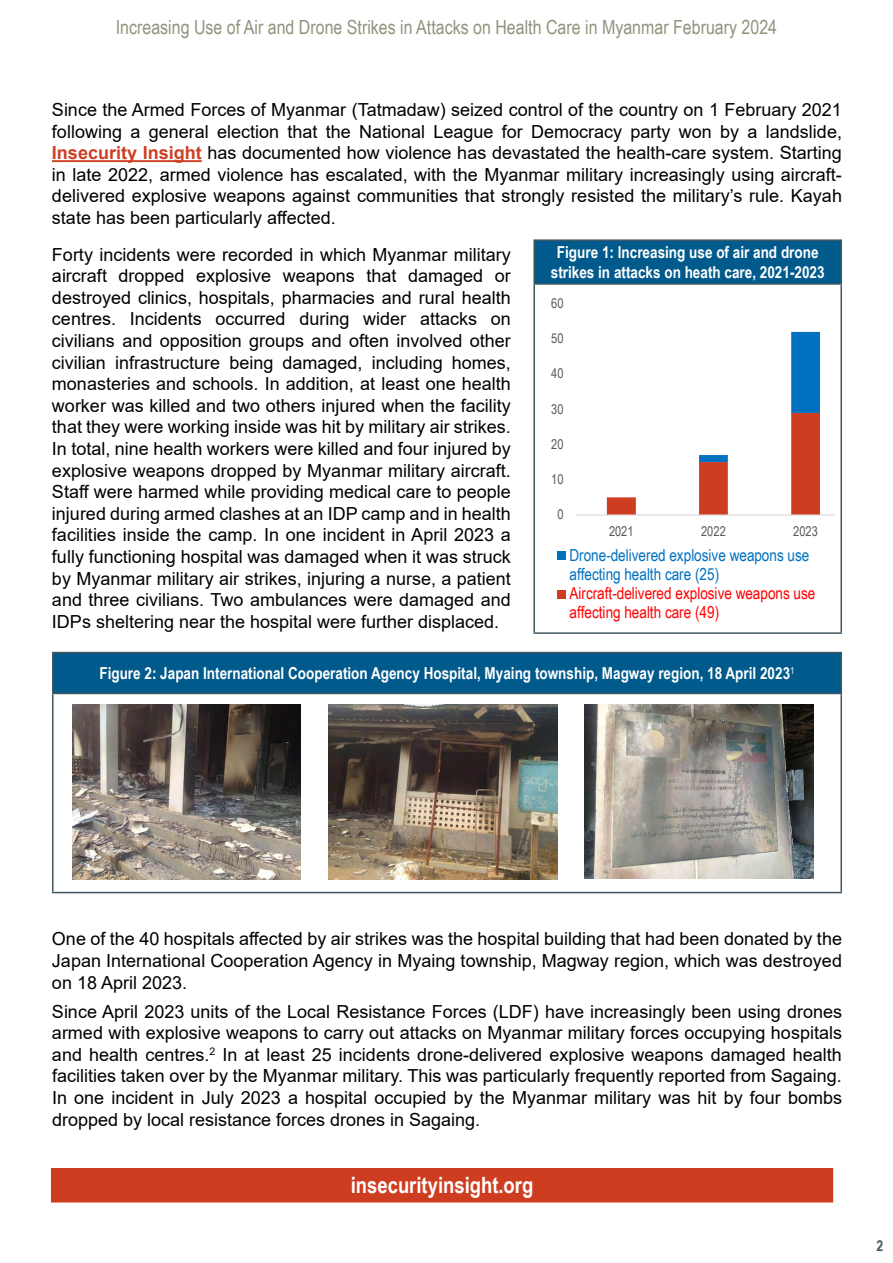
<style>
.page{position:relative;width:893px;height:1263px;background:#fff}
.page>*{position:absolute;margin:0;border:0;box-sizing:border-box;transform-origin:0 0}
.t1{font:700 22.5px "Arial Narrow";color:#fff}
.t2{font:19.5px "Arial Narrow";color:#94937d}
.t3{font:18px/21.6px "Arial";color:#000;text-align:justify}
.t4{font:700 16.5px/19.8px "Arial Narrow";color:#fff;text-align:center}
.t5{font:16.5px/18.9px "Arial Narrow";color:#f00}
.t6{font:16.5px/18.9px "Arial Narrow";color:#0070c0}
.t7{font:700 15px "Arial Narrow";color:#435761}
.t8{font:13.5px "Arial Narrow";letter-spacing:-.005em;color:#595959}
.s1{font-weight:700;color:#cf3d21}
</style>
<div class="page">
<hr style="left:52px;top:160px;width:150px;height:2px;background:#cf3d21">
<div style="left:53px;top:652px;width:788px;height:41px;background:#005a8c"></div>
<hr style="left:52px;top:652px;width:790px;height:1px;background:#435761">
<hr style="left:52px;top:653px;width:1px;height:40px;background:#435761">
<hr style="left:840px;top:653px;width:2px;height:40px;background:#435761">
<hr style="left:52px;top:693px;width:790px;height:1px;background:#435761">
<hr style="left:52px;top:694px;width:1px;height:198px;background:#435761">
<hr style="left:840px;top:694px;width:2px;height:198px;background:#435761">
<hr style="left:52px;top:892px;width:790px;height:1px;background:#435761">
<div style="left:52px;top:1169px;width:780px;height:33px;background:#cf3d21"></div>
<div style="left:51px;top:1168px;width:782px;height:34px;border:2px solid #cf3d21"></div>
<img style="left:328px;top:704px;width:230px;height:175px">
<img style="left:73px;top:704px;width:227px;height:175px">
<img style="left:584px;top:704px;width:230px;height:175px">
<div style="left:534px;top:240px;width:307px;height:44px;background:#005a8c"></div>
<hr style="left:533px;top:239px;width:309px;height:2px;background:#435761">
<hr style="left:533px;top:241px;width:2px;height:42px;background:#435761">
<hr style="left:840px;top:241px;width:2px;height:42px;background:#435761">
<hr style="left:533px;top:283px;width:309px;height:2px;background:#435761">
<hr style="left:533px;top:285px;width:2px;height:347px;background:#435761">
<hr style="left:840px;top:285px;width:2px;height:347px;background:#435761">
<hr style="left:533px;top:632px;width:309px;height:2px;background:#435761">
<svg style="left:607px;top:332px;width:213px;height:182px"></svg>
<hr style="left:575px;top:514px;width:259px;height:2px;background:#d9d9d9">
<div style="left:557px;top:552px;width:9px;height:8px;background:#0070c0"></div>
<div style="left:557px;top:590px;width:9px;height:8px;background:#cf3d21"></div>
<p class="t2" style="left:116px;top:13px;width:663px">Increasing Use of Air and Drone Strikes in Attacks on Health Care in Myanmar February 2024</p>
<p class="t3" style="left:52px;top:99px;width:791px">Since the Armed Forces of Myanmar (Tatmadaw) seized control of the country on 1 February 2021 following a general election that the National League for Democracy party won by a landslide, <span class="s1">Insecurity Insight</span> has documented how violence has devastated the health-care system. Starting in late 2022, armed violence has escalated, with the Myanmar military increasingly using aircraft&shy;delivered explosive weapons against communities that strongly resisted the military’s rule. Kayah state has been particularly affected.</p>
<p class="t3" style="left:52px;top:243px;width:460px">Forty incidents were recorded in which Myanmar military aircraft dropped explosive weapons that damaged or destroyed clinics, hospitals, pharmacies and rural health centres. Incidents occurred during wider attacks on civilians and opposition groups and often involved other civilian infrastructure being damaged, including homes, monasteries and schools. In addition, at least one health worker was killed and two others injured when the facility that they were working inside was hit by military air strikes.<br>In total, nine health workers were killed and four injured by explosive weapons dropped by Myanmar military aircraft.<br>Staff were harmed while providing medical care to people injured during armed clashes at an IDP camp and in health facilities inside the camp. In one incident in April 2023 a fully functioning hospital was damaged when it was struck by Myanmar military air strikes, injuring a nurse, a patient and three civilians. Two ambulances were damaged and IDPs sheltering near the hospital were further displaced.</p>
<p class="t4" style="left:551px;top:242px;width:275px">Figure 1: Increasing use of air and drone strikes in attacks on heath care, 2021-2023</p>
<p class="t8" style="left:551px;top:293px;width:14px">60</p>
<p class="t8" style="left:551px;top:329px;width:14px">50</p>
<p class="t8" style="left:551px;top:364px;width:14px">40</p>
<p class="t8" style="left:551px;top:399px;width:14px">30</p>
<p class="t8" style="left:551px;top:434px;width:14px">20</p>
<p class="t8" style="left:551px;top:469px;width:14px">10</p>
<p class="t8" style="left:557px;top:505px;width:8px">0</p>
<p class="t8" style="left:609px;top:521px;width:26px">2021</p>
<p class="t8" style="left:701px;top:521px;width:26px">2022</p>
<p class="t8" style="left:793px;top:521px;width:26px">2023</p>
<p class="t6" style="left:569px;top:545px;width:241px">Drone-delivered explosive weapons use affecting health care (25)</p>
<p class="t5" style="left:569px;top:583px;width:247px">Aircraft-delivered explosive weapons use affecting health care (49)</p>
<p class="t4" style="left:99px;top:662px;width:697px">Figure 2: Japan International Cooperation Agency Hospital, Myaing township, Magway region, 18 April 2023<sup>1</sup></p>
<p class="t3" style="left:52px;top:928px;width:791px">One of the 40 hospitals affected by air strikes was the hospital building that had been donated by the Japan International Cooperation Agency in Myaing township, Magway region, which was destroyed on 18 April 2023.</p>
<p class="t3" style="left:52px;top:1000px;width:791px">Since April 2023 units of the Local Resistance Forces (LDF) have increasingly been using drones armed with explosive weapons to carry out attacks on Myanmar military forces occupying hospitals and health centres.<sup>2</sup> In at least 25 incidents drone-delivered explosive weapons damaged health facilities taken over by the Myanmar military. This was particularly frequently reported from Sagaing.<br>In one incident in July 2023 a hospital occupied by the Myanmar military was hit by four bombs dropped by local resistance forces drones in Sagaing.</p>
<p class="t1" style="left:351px;top:1168px;width:184px">insecurityinsight.org</p>
<p class="t7" style="left:876px;top:1234px;width:8px">2</p>
</div>
